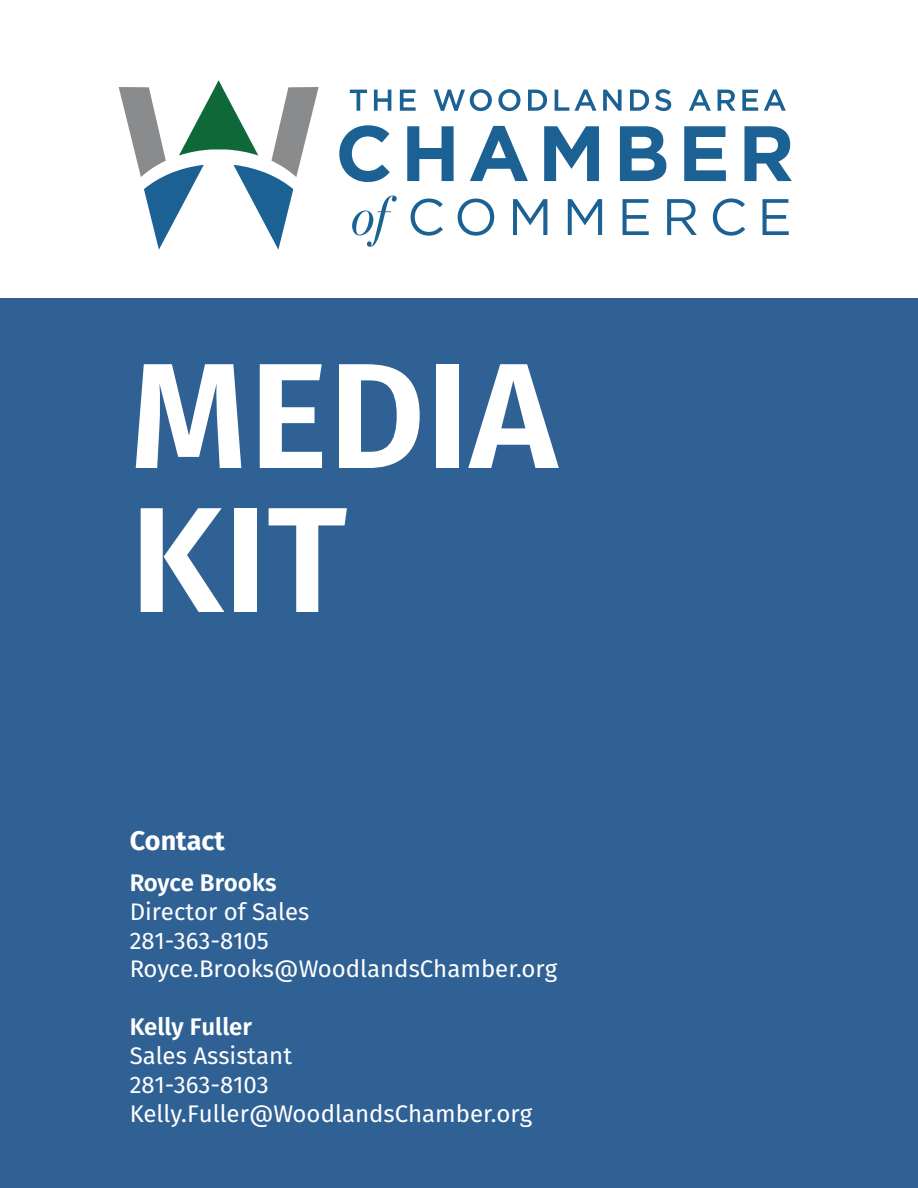
<style>
.page{position:relative;width:918px;height:1188px;background:#fff}
.page>*{position:absolute;margin:0;border:0;box-sizing:border-box;transform-origin:0 0}
.t1{font:600 150px/144px "Fira Sans";color:#fff}
.Section_Header_-_Ali{font:700 27px "Fira Sans";color:#fff}
.Contact_Information{font:24px "Fira Sans";color:#fff}
.Contact_Information-2{font:600 24px "Fira Sans";color:#fff}
</style>
<div class="page">
<div style="left:0;top:298px;width:918px;height:890px;background:#306195"></div>
<svg style="left:119px;top:80px;width:200px;height:170px"></svg>
<svg style="left:339px;top:125px;width:51px;height:57px"></svg>
<svg style="left:407px;top:126px;width:47px;height:55px"></svg>
<svg style="left:470px;top:126px;width:58px;height:55px"></svg>
<svg style="left:544px;top:126px;width:55px;height:55px"></svg>
<svg style="left:620px;top:126px;width:46px;height:55px"></svg>
<svg style="left:684px;top:126px;width:42px;height:55px"></svg>
<svg style="left:744px;top:126px;width:48px;height:55px"></svg>
<svg style="left:352px;top:196px;width:45px;height:51px"></svg>
<svg style="left:411px;top:199px;width:32px;height:37px"></svg>
<svg style="left:458px;top:199px;width:36px;height:37px"></svg>
<svg style="left:513px;top:199px;width:34px;height:36px"></svg>
<svg style="left:568px;top:199px;width:34px;height:36px"></svg>
<svg style="left:623px;top:199px;width:26px;height:36px"></svg>
<svg style="left:667px;top:199px;width:30px;height:36px"></svg>
<svg style="left:713px;top:199px;width:32px;height:37px"></svg>
<svg style="left:763px;top:199px;width:26px;height:36px"></svg>
<svg style="left:350px;top:90px;width:17px;height:21px"></svg>
<svg style="left:374px;top:90px;width:17px;height:21px"></svg>
<svg style="left:400px;top:90px;width:16px;height:21px"></svg>
<svg style="left:434px;top:89px;width:58px;height:22px"></svg>
<svg style="left:498px;top:89px;width:22px;height:22px"></svg>
<svg style="left:528px;top:90px;width:19px;height:21px"></svg>
<svg style="left:555px;top:89px;width:42px;height:22px"></svg>
<svg style="left:603px;top:90px;width:19px;height:21px"></svg>
<svg style="left:630px;top:90px;width:19px;height:21px"></svg>
<svg style="left:655px;top:89px;width:16px;height:22px"></svg>
<svg style="left:689px;top:89px;width:22px;height:22px"></svg>
<svg style="left:718px;top:90px;width:17px;height:21px"></svg>
<svg style="left:742px;top:90px;width:16px;height:21px"></svg>
<svg style="left:764px;top:89px;width:22px;height:22px"></svg>
<p class="t1" style="left:130px;top:344px;width:429px">MEDIA<br>KIT</p>
<p class="Section_Header_-_Ali" style="left:130px;top:821px;width:97px">Contact</p>
<p class="Contact_Information-2" style="left:130px;top:866px;width:148px">Royce Brooks</p>
<p class="Contact_Information" style="left:130px;top:895px;width:181px">Director of Sales</p>
<p class="Contact_Information" style="left:130px;top:923px;width:141px">281-363-8105</p>
<p class="Contact_Information" style="left:130px;top:952px;width:429px">Royce.Brooks@WoodlandsChamber.org</p>
<p class="Contact_Information-2" style="left:130px;top:1010px;width:124px">Kelly Fuller</p>
<p class="Contact_Information" style="left:130px;top:1039px;width:164px">Sales Assistant</p>
<p class="Contact_Information" style="left:130px;top:1068px;width:141px">281-363-8103</p>
<p class="Contact_Information" style="left:130px;top:1097px;width:404px">Kelly.Fuller@WoodlandsChamber.org</p>
</div>
